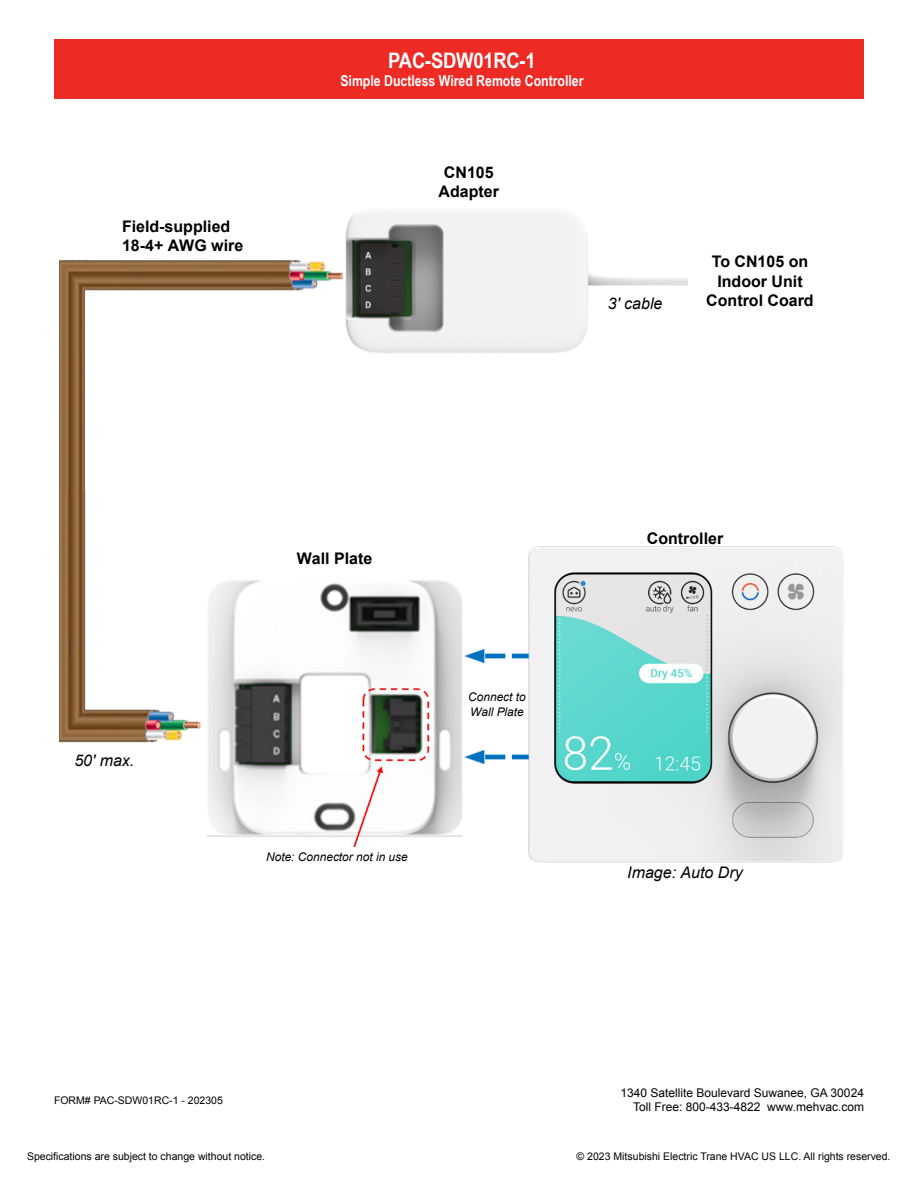
<style>
.page{position:relative;width:918px;height:1188px;background:#fff}
.page>*{position:absolute;margin:0;border:0;box-sizing:border-box;transform-origin:0 0}
.t1{font:700 21.3px "Arial Narrow";letter-spacing:-.01em;color:#fff;scale:1.05 1}
.t2{font:700 16.05px/19.2px "Arial";color:#000;text-align:center}
.t3{font:700 16.05px/19.2px "Arial";color:#000;text-align:center}
.t4{font:italic 16.05px "Arial";color:#000}
.t5{font:700 15px "Arial Narrow";color:#fff}
.t6{font:12px/14.4px "Arial";color:#000;text-align:right}
.t7{font:italic 11.85px/14.2px "Arial";color:#000}
.t8{font:10.5px "Arial";color:#000}
.s1{font-style:inherit}
</style>
<div class="page">
<div style="left:54px;top:39px;width:810px;height:59px;background:#ee2a24"></div>
<img style="left:59px;top:259px;width:284px;height:483px">
<img style="left:345px;top:212px;width:343px;height:141px">
<img style="left:207px;top:578px;width:233px;height:269px">
<img style="left:440px;top:546px;width:404px;height:317px">
<h1 class="t1" style="left:388px;top:44px;width:142px">PAC-SDW01RC-1</h1>
<h3 class="t5" style="left:340px;top:69px;width:245px">Simple Ductless Wired Remote Controller</h3>
<h2 class="t3" style="left:122px;top:217px;width:123px;text-align:left">Field<span class="s1">-</span>supplied<br>18-4+ AWG wire</h2>
<h2 class="t3" style="left:439px;top:162px;width:62px">CN105<br>A<span class="s1">dapter</span></h2>
<h2 class="t4" style="left:608px;top:293px;width:56px">3' cable</h2>
<h2 class="t2" style="left:706px;top:252px;width:109px">To CN105 on<br>Indoor Unit<br>Control Coard</h2>
<h2 class="t4" style="left:74px;top:750px;width:61px">50' max.</h2>
<h2 class="t2" style="left:297px;top:549px;width:77px">Wall Plate</h2>
<p class="t7" style="left:266px;top:849px;width:143px">Note: Connector not in use</p>
<p class="t7" style="left:468px;top:690px;width:59px">Connect to<br>Wall Plate</p>
<h2 class="t2" style="left:647px;top:529px;width:78px">Controller</h2>
<h2 class="t4" style="left:627px;top:862px;width:117px">Image: Auto Dry</h2>
<p class="t8" style="left:54px;top:1094px;width:171px">FORM# PAC-SDW01RC-1 - 202305</p>
<p class="t6" style="left:620px;top:1086px;width:245px">1340 Satellite Boulevard Suwanee, GA 30024<br>Toll Free: 800-433-4822 www.mehvac.com</p>
<p class="t8" style="left:27px;top:1149px;width:240px">Specifications are subject to change without notice.</p>
<p class="t8" style="left:577px;top:1149px;width:315px">© 2023 Mitsubishi Electric Trane HVAC US LLC. All rights reserved.</p>
</div>
